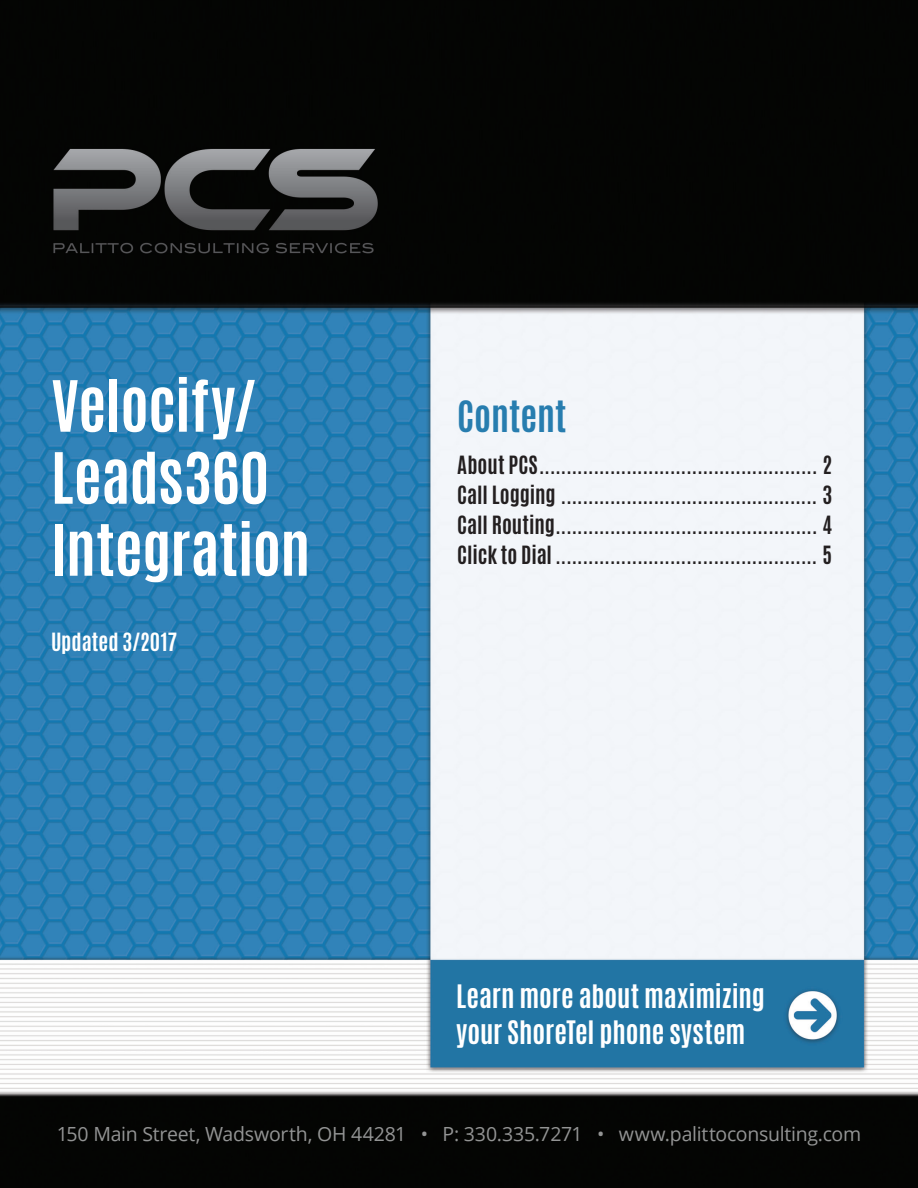
<style>
.page{position:relative;width:918px;height:1188px;background:#fff}
.page>*{position:absolute;margin:0;border:0;box-sizing:border-box;transform-origin:0 0}
.t1{font:700 60px/72px "Antonio";letter-spacing:-.01em;color:#fff}
.t2{font:700 36px "Antonio";color:#277daf}
.t3{font:700 27px/36px "Antonio";letter-spacing:-.005em;color:#fff}
.t4{font:700 21px/30px "Antonio";letter-spacing:-.005em;color:#231f20;text-align:justify}
.t5{font:700 21px "Antonio";color:#fff}
.t6{font:19.5px "Open Sans";letter-spacing:-.01em;color:#939494}
</style>
<div class="page">
<img style="left:0;top:0;width:918px;height:1188px">
<h1 class="t1" style="left:51px;top:371px;width:261px">Velocify/<br>Leads360<br>Integration</h1>
<p class="t5" style="left:51px;top:626px;width:128px">Updated 3/2017</p>
<h2 class="t2" style="left:457px;top:390px;width:111px">Content</h2>
<p class="t4" style="left:457px;top:451px;width:377px">About PCS................................................... 2<br>Call Logging ............................................... 3<br>Call Routing................................................ 4<br>Click to Dial ................................................ 5</p>
<p class="t3" style="left:456px;top:979px;width:310px">Learn more about maximizing your ShoreTel phone system</p>
<p class="t6" style="left:57px;top:1121px;width:806px">150 Main Street, Wadsworth, OH 44281 • P: 330.335.7271 • www.palittoconsulting.com</p>
<p class="t6" style="left:54px;top:1122px;width:248px">www.palittoconsulting.c m</p>
<p class="t6" style="left:853px;top:1122px;width:13px">1</p>
</div>
